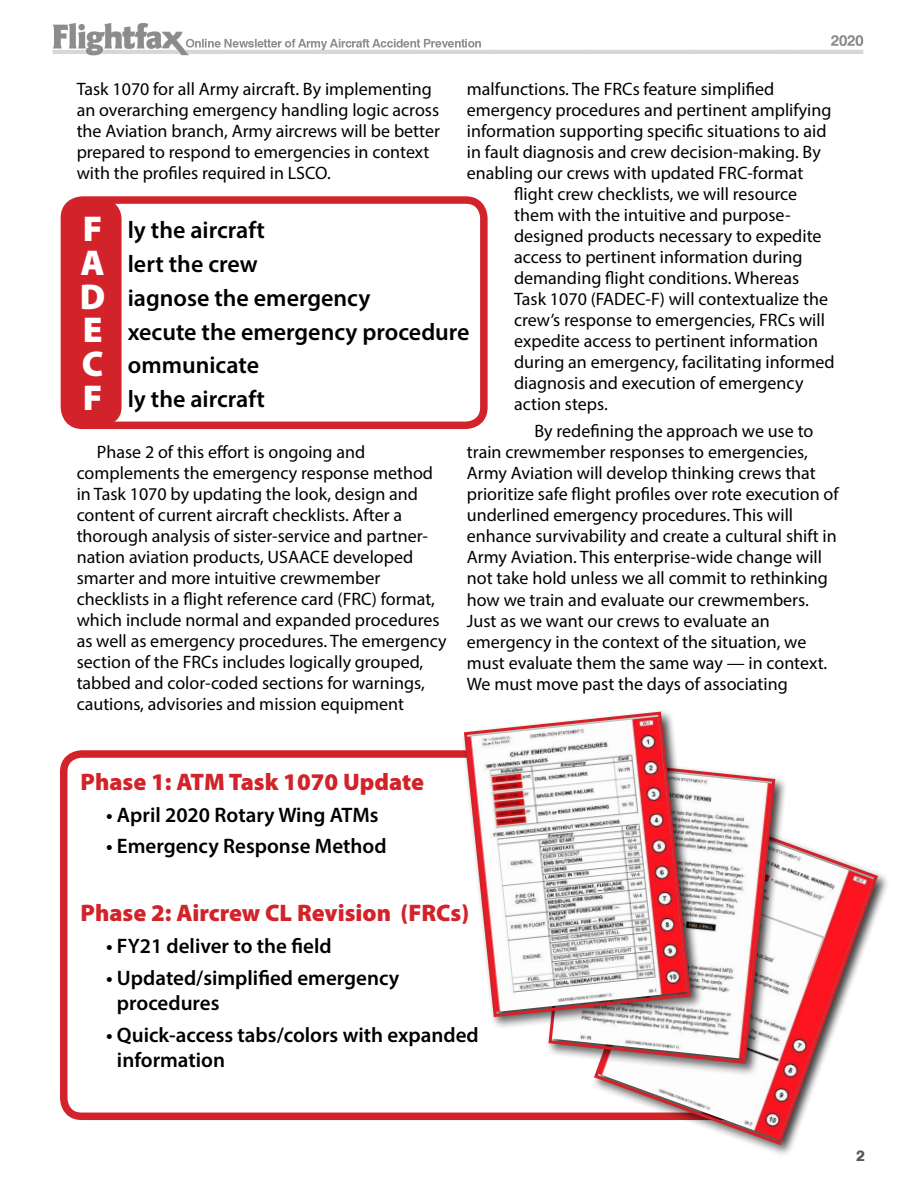
<style>
.page{position:relative;width:918px;height:1188px;background:#fff}
.page>*{position:absolute;margin:0;border:0;box-sizing:border-box;transform-origin:0 0}
.t1{font:900 36px/33.8px "Myriad Pro";color:#fff;text-align:justify}
.t2{font:600 24px/33.8px "Myriad Pro";color:#000}
.t3{font:900 24px "Myriad Pro";color:#d2232a}
.t4{font:600 21px/25.2px "Myriad Pro";color:#000}
.t5{font:18px/21px "Myriad Pro";color:#000}
.t6{font:800 15px "Swiss 721 BT";color:#58565a}
</style>
<div class="page">
<img style="left:52px;top:23px;width:812px;height:1098px">
<div style="left:65px;top:201px;width:56px;height:224px;background:#d2232a;border-radius:18px"></div>
<div style="left:64px;top:200px;width:58px;height:226px;border:2px solid #d2232a;border-radius:18px"></div>
<div style="left:61px;top:196px;width:427px;height:233px;border:8px solid #d2232a;border-radius:18px"></div>
<div style="left:60px;top:750px;width:731px;height:370px;border:8px solid #d2232a;border-radius:18px"></div>
<div style="left:615px;top:712px;width:303px;height:152px;background:#fff"></div>
<div style="left:591px;top:806px;width:299px;height:351px;background:#fff"></div>
<svg style="left:592px;top:841px;width:288px;height:306px"></svg>
<div style="left:545px;top:756px;width:243px;height:320px;background:#000;opacity:.75"></div>
<svg style="left:547px;top:757px;width:230px;height:309px"></svg>
<div style="left:461px;top:709px;width:242px;height:321px;background:#000;opacity:.75"></div>
<svg style="left:462px;top:710px;width:230px;height:309px"></svg>
<p class="t5" style="left:77px;top:78px;width:365px">Task 1070 for all Army aircraft. By implementing an overarching emergency handling logic across the Aviation branch, Army aircrews will be better prepared to respond to emergencies in context with the profiles required in LSCO.</p>
<p class="t5" style="left:467px;top:78px;width:309px">malfunctions. The FRCs feature simplified</p>
<p class="t5" style="left:467px;top:99px;width:366px">emergency procedures and pertinent amplifying</p>
<p class="t5" style="left:467px;top:120px;width:361px">information supporting specific situations to aid</p>
<p class="t5" style="left:467px;top:141px;width:355px">in fault diagnosis and crew decision-making. By</p>
<p class="t5" style="left:467px;top:162px;width:338px">enabling our crews with updated FRC-format</p>
<p class="t5" style="left:514px;top:183px;width:285px">flight crew checklists, we will resource</p>
<p class="t5" style="left:514px;top:204px;width:278px">them with the intuitive and purpose-</p>
<p class="t5" style="left:514px;top:225px;width:309px">designed products necessary to expedite</p>
<p class="t5" style="left:514px;top:246px;width:290px">access to pertinent information during</p>
<p class="t5" style="left:514px;top:267px;width:287px">demanding flight conditions. Whereas</p>
<p class="t5" style="left:514px;top:288px;width:315px">Task 1070 (FADEC-F) will contextualize the</p>
<p class="t5" style="left:514px;top:309px;width:312px">crew’s response to emergencies, FRCs will</p>
<p class="t5" style="left:514px;top:330px;width:305px">expedite access to pertinent information</p>
<p class="t5" style="left:514px;top:351px;width:322px">during an emergency, facilitating informed</p>
<p class="t5" style="left:514px;top:372px;width:291px">diagnosis and execution of emergency</p>
<p class="t5" style="left:514px;top:393px;width:95px">action steps.</p>
<p class="t5" style="left:467px;top:421px;width:373px;text-indent:67px">By redefining the approach we use to train crewmember responses to emergencies, Army Aviation will develop thinking crews that prioritize safe flight profiles over rote execution of underlined emergency procedures. This will enhance survivability and create a cultural shift in Army Aviation. This enterprise-wide change will not take hold unless we all commit to rethinking how we train and evaluate our crewmembers.<br>Just as we want our crews to evaluate an emergency in the context of the situation, we must evaluate them the same way — in context.<br>We must move past the days of associating</p>
<h1 class="t1" style="left:80px;top:213px;width:27px">F A D E C F</h1>
<h2 class="t2" style="left:128px;top:213px;width:343px">ly the aircraft<br>lert the crew<br>iagnose the emergency<br>xecute the emergency procedure ommunicate<br>ly the aircraft</h2>
<p class="t5" style="left:77px;top:441px;width:371px;text-indent:20px">Phase 2 of this effort is ongoing and complements the emergency response method in Task 1070 by updating the look, design and content of current aircraft checklists. After a thorough analysis of sister-service and partner&shy;nation aviation products, USAACE developed smarter and more intuitive crewmember checklists in a flight reference card (FRC) format, which include normal and expanded procedures as well as emergency procedures. The emergency section of the FRCs includes logically grouped, tabbed and color-coded sections for warnings, cautions, advisories and mission equipment</p>
<h2 class="t3" style="left:81px;top:768px;width:345px">Phase 1: ATM Task 1070 Update</h2>
<p class="t4" style="left:106px;top:801px;width:274px">• April 2020 Rotary Wing ATMs</p>
<p class="t4" style="left:106px;top:833px;width:282px">• Emergency Response Method</p>
<h2 class="t3" style="left:81px;top:899px;width:390px">Phase 2: Aircrew CL Revision (FRCs)</h2>
<p class="t4" style="left:106px;top:933px;width:227px">• FY21 deliver to the field</p>
<p class="t4" style="left:117px;top:965px;width:284px;text-indent:-11px">• Updated/simplified emergency procedures</p>
<p class="t4" style="left:117px;top:1022px;width:363px;text-indent:-11px">• Quick-access tabs/colors with expanded information</p>
<p class="t6" style="left:856px;top:1146px;width:10px">2</p>
</div>
